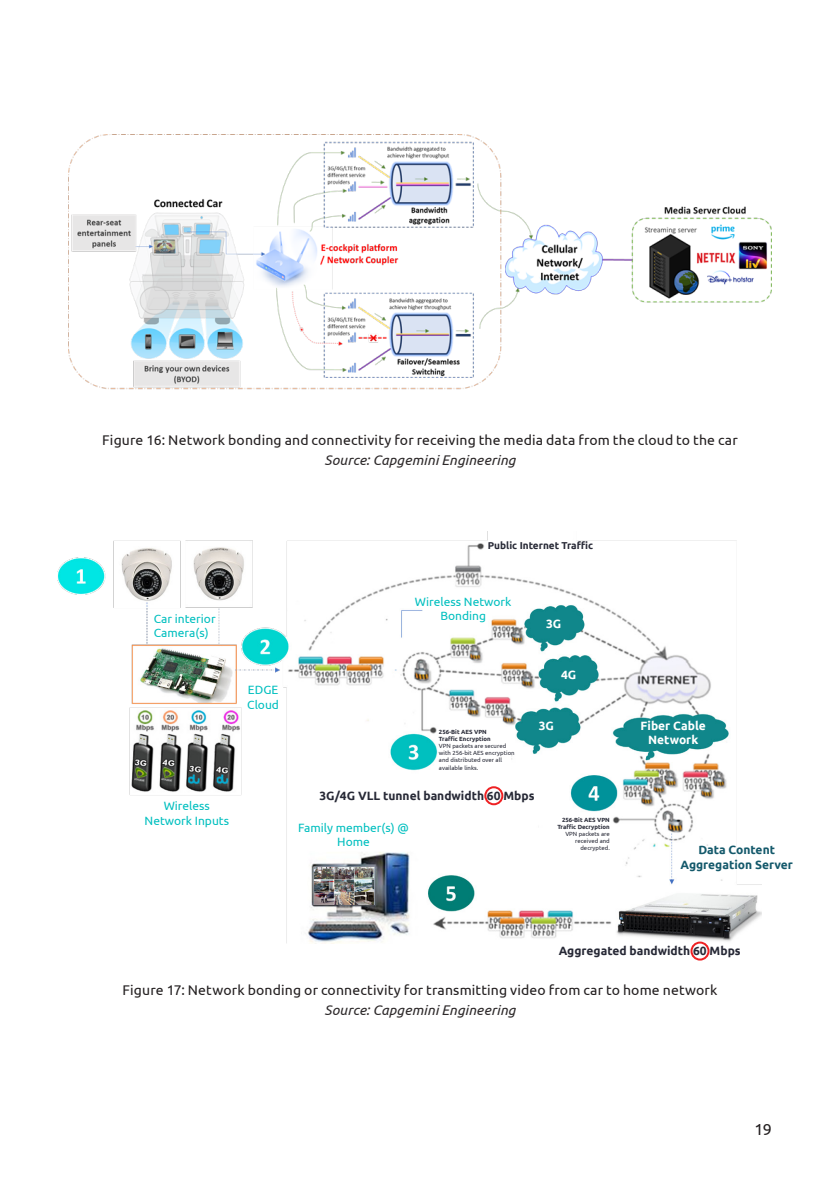
<style>
.page{position:relative;width:840px;height:1191px;background:#fff}
.page>*{position:absolute;margin:0;border:0;box-sizing:border-box;transform-origin:0 0}
.t1{font:16px "Ubuntu";color:#231f20}
.body_copy{font:14px/20px "Ubuntu";letter-spacing:.01em;color:#231f20;text-align:center}
.t2{font:12px/14.4px "Ubuntu";color:#00bfbf;text-align:center}
.t3{font:700 12px "Ubuntu";color:#272936}
.t4{font:700 12px "Ubuntu";color:#14596b}
.t5{font:700 12px "Ubuntu";color:#fff}
.t6{font:700 10px "Ubuntu";color:#272936}
.t7{font:6px/7.2px "Ubuntu";color:#272936}
.t8{font:700 6px "Ubuntu";color:#272936}
.s1{font-style:italic;color:#2d292a}
</style>
<div class="page">
<img style="left:68px;top:135px;width:703px;height:254px">
<img style="left:57px;top:531px;width:703px;height:412px">
<div style="left:484px;top:786px;width:19px;height:19px;border:2px solid #ee2123;border-radius:50%"></div>
<div style="left:690px;top:941px;width:19px;height:19px;border:2px solid #ee2123;border-radius:50%"></div>
<p class="body_copy" style="left:102px;top:429px;width:636px">Figure 16: Network bonding and connectivity for receiving the media data from the cloud to the car<br><span class="s1">Source: Capgemini Engineering</span></p>
<p class="t2" style="left:154px;top:611px;width:63px">Car interior</p>
<p class="t2" style="left:154px;top:625px;width:56px">Camera(s)</p>
<p class="t2" style="left:248px;top:682px;width:32px">EDGE</p>
<p class="t2" style="left:247px;top:697px;width:33px">Cloud</p>
<p class="t2" style="left:164px;top:798px;width:48px">Wireless</p>
<p class="t2" style="left:144px;top:813px;width:86px">Network Inputs</p>
<p class="t6" style="left:487px;top:540px;width:107px">Public Internet Traffic</p>
<p class="t2" style="left:414px;top:594px;width:98px">Wireless Network<br>Bonding</p>
<p class="t8" style="left:439px;top:728px;width:49px">256-Bit AES VPN</p>
<p class="t8" style="left:439px;top:735px;width:53px">Traffic Encryption</p>
<p class="t7" style="left:439px;top:742px;width:77px">VPN packets are secured with 256-bit AES encryption and distributed over all available links.</p>
<p class="t5" style="left:546px;top:616px;width:17px">3G</p>
<p class="t5" style="left:560px;top:667px;width:17px">4G</p>
<p class="t5" style="left:538px;top:718px;width:17px">3G</p>
<p class="t3" style="left:319px;top:788px;width:216px">3G/4G VLL tunnel bandwidth 60 Mbps</p>
<p class="t2" style="left:298px;top:820px;width:112px">Family member(s) @</p>
<p class="t2" style="left:337px;top:834px;width:34px">Home</p>
<p class="t8" style="left:561px;top:815px;width:49px">256-Bit AES VPN</p>
<p class="t8" style="left:557px;top:823px;width:54px">Traffic Decryption</p>
<p class="t7" style="left:565px;top:830px;width:46px;text-align:right">VPN packets are received and decrypted.</p>
<p class="t5" style="left:640px;top:718px;width:67px">Fiber Cable</p>
<p class="t5" style="left:647px;top:733px;width:52px">Network</p>
<p class="t4" style="left:698px;top:842px;width:78px">Data Content</p>
<p class="t4" style="left:680px;top:857px;width:114px">Aggregation Server</p>
<p class="t3" style="left:558px;top:943px;width:183px">Aggregated bandwidth 60 Mbps</p>
<p class="body_copy" style="left:122px;top:979px;width:596px">Figure 17: Network bonding or connectivity for transmitting video from car to home network<br><span class="s1">Source: Capgemini Engineering</span></p>
<p class="t1" style="left:754px;top:1120px;width:19px">19</p>
</div>
